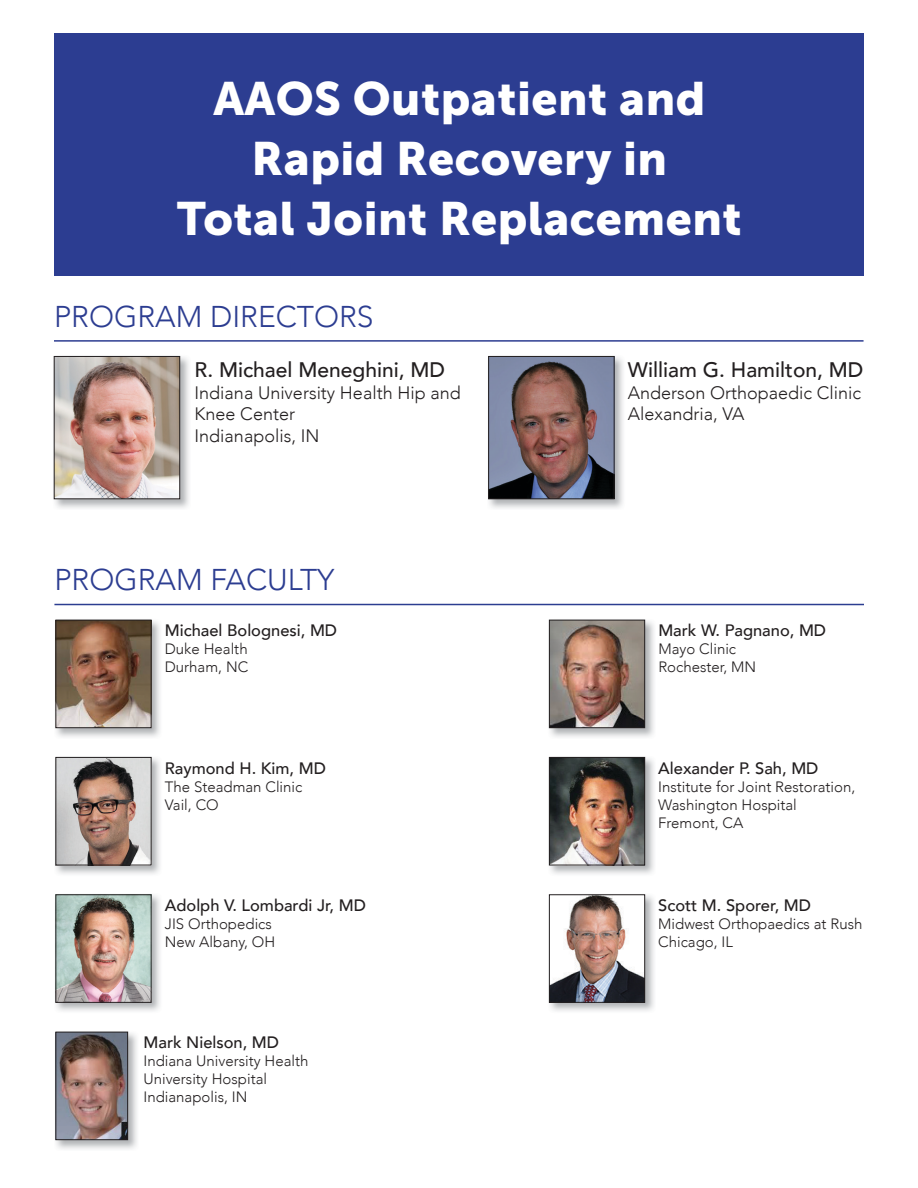
<style>
.page{position:relative;width:918px;height:1188px;background:#fff}
.page>*{position:absolute;margin:0;border:0;box-sizing:border-box;transform-origin:0 0}
.t1{font:46.5px/60px "Museo Sans 900";letter-spacing:.01em;color:#fff;text-align:center}
.t2{font:300 30px "Avenir";color:#2c3d91}
.t3{font:500 21px "Avenir";color:#231f20}
.t4{font:300 18px/21.6px "Avenir";color:#231f20}
.t5{font:500 16.5px "Avenir";color:#231f20}
.t6{font:300 15px/18px "Avenir";color:#231f20}
</style>
<div class="page">
<img style="left:488px;top:355px;width:135px;height:153px">
<img style="left:490px;top:358px;width:122px;height:139px">
<div style="left:488px;top:356px;width:126px;height:143px;border:1px solid #231f20"></div>
<img style="left:53px;top:355px;width:136px;height:153px">
<img style="left:56px;top:358px;width:122px;height:139px">
<div style="left:54px;top:356px;width:126px;height:143px;border:1px solid #231f20"></div>
<hr style="left:54px;top:604px;width:810px;height:1px;background:#2c3d91">
<img style="left:55px;top:619px;width:105px;height:118px">
<img style="left:58px;top:622px;width:91px;height:104px">
<div style="left:56px;top:620px;width:95px;height:108px;border:1px solid #231f20"></div>
<img style="left:55px;top:756px;width:105px;height:118px">
<img style="left:58px;top:759px;width:91px;height:104px">
<div style="left:56px;top:757px;width:95px;height:108px;border:1px solid #231f20"></div>
<img style="left:548px;top:619px;width:106px;height:118px">
<img style="left:551px;top:622px;width:92px;height:104px">
<div style="left:549px;top:620px;width:96px;height:108px;border:1px solid #231f20"></div>
<div style="left:54px;top:33px;width:810px;height:242px;background:#2c3d91"></div>
<img style="left:548px;top:756px;width:106px;height:118px">
<img style="left:551px;top:759px;width:92px;height:104px">
<div style="left:549px;top:757px;width:96px;height:108px;border:1px solid #231f20"></div>
<img style="left:55px;top:894px;width:105px;height:117px">
<img style="left:58px;top:897px;width:91px;height:104px">
<hr style="left:54px;top:340px;width:810px;height:2px;background:#2c3d91">
<img style="left:55px;top:1031px;width:82px;height:118px">
<img style="left:58px;top:1034px;width:68px;height:104px">
<div style="left:56px;top:1032px;width:72px;height:108px;border:1px solid #231f20"></div>
<img style="left:548px;top:894px;width:106px;height:117px">
<img style="left:551px;top:897px;width:92px;height:104px">
<div style="left:549px;top:895px;width:96px;height:108px;border:1px solid #231f20"></div>
<h1 class="t1" style="left:177px;top:69px;width:566px">AAOS Outpatient and<br>Rapid Recovery in<br>Total Joint Replacement</h1>
<h2 class="t2" style="left:54px;top:299px;width:321px">PROGRAM DIRECTORS</h2>
<h3 class="t3" style="left:195px;top:352px;width:252px">R. Michael Meneghini, MD</h3>
<p class="t4" style="left:195px;top:382px;width:268px">Indiana University Health Hip and<br>Knee Center<br>Indianapolis, IN</p>
<h2 class="t2" style="left:54px;top:562px;width:282px">PROGRAM FACULTY</h2>
<p class="t5" style="left:165px;top:616px;width:174px">Michael Bolognesi, MD</p>
<p class="t6" style="left:165px;top:640px;width:85px">Duke Health<br>Durham, NC</p>
<p class="t5" style="left:165px;top:754px;width:163px">Raymond H. Kim, MD</p>
<p class="t6" style="left:165px;top:778px;width:139px">The Steadman Clinic<br>Vail, CO</p>
<p class="t5" style="left:165px;top:891px;width:203px">Adolph V. Lombardi Jr, MD</p>
<p class="t6" style="left:165px;top:915px;width:112px">JIS Orthopedics<br>New Albany, OH</p>
<p class="t5" style="left:144px;top:1028px;width:137px">Mark Nielson, MD</p>
<p class="t6" style="left:144px;top:1052px;width:167px">Indiana University Health<br>University Hospital<br>Indianapolis, IN</p>
<h3 class="t3" style="left:628px;top:352px;width:237px">William G. Hamilton, MD</h3>
<p class="t4" style="left:628px;top:382px;width:235px">Anderson Orthopaedic Clinic<br>Alexandria, VA</p>
<p class="t5" style="left:658px;top:616px;width:169px">Mark W. Pagnano, MD</p>
<p class="t6" style="left:658px;top:640px;width:99px">Mayo Clinic<br>Rochester, MN</p>
<p class="t5" style="left:658px;top:754px;width:162px">Alexander P. Sah, MD</p>
<p class="t6" style="left:658px;top:778px;width:199px">Institute for Joint Restoration,<br>Washington Hospital<br>Fremont, CA</p>
<p class="t5" style="left:658px;top:891px;width:154px">Scott M. Sporer, MD</p>
<p class="t6" style="left:658px;top:915px;width:206px">Midwest Orthopaedics at Rush<br>Chicago, IL</p>
</div>
